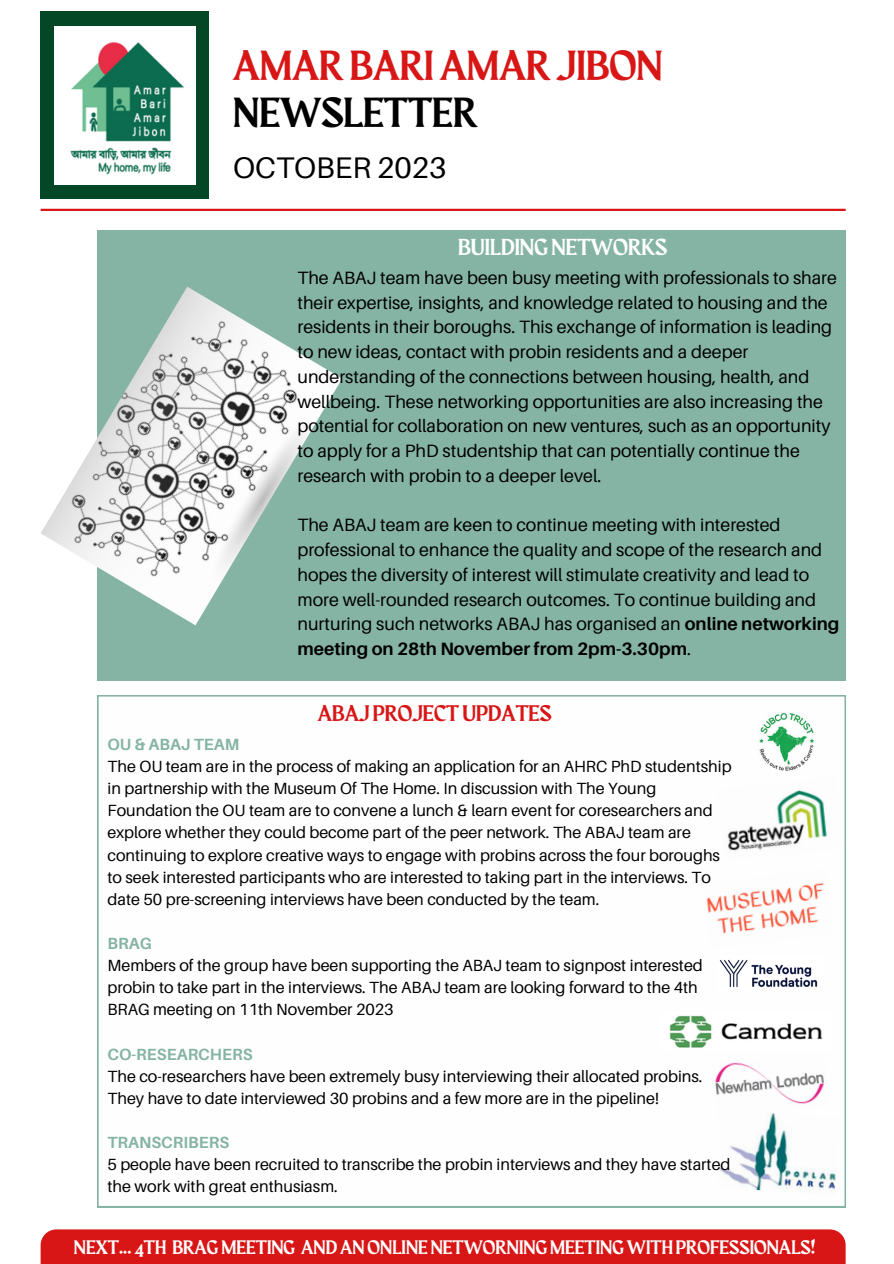
<style>
.page{position:relative;width:894px;height:1264px;background:#fff}
.page>*{position:absolute;margin:0;border:0;box-sizing:border-box;transform-origin:0 0}
.t1{font:42px "Maragsa Display";color:#d81616}
.t2{font:42px "Maragsa Display";color:#000}
.t3{font:29.85px "Aileron";color:#000}
.t4{font:23.1px "Maragsa Display";color:#fefefe}
.t5{font:22.5px "Maragsa Display";color:#d81616}
.t6{font:19.5px "Maragsa Display";color:#fff}
.t7{font:17.85px/24.8px "Aileron";color:#000}
.t8{font:16.2px/22px "Aileron";color:#000}
.t9{font:700 16.2px "Aileron";color:#85b4a4}
.s1{font-weight:700}
</style>
<div class="page">
<hr style="left:41px;top:209px;width:804px;height:2px;background:#d81616">
<div style="left:41px;top:1229px;width:804px;height:34px;background:#d81616"></div>
<div style="left:41px;top:11px;width:168px;height:188px;background:#034726"></div>
<img style="left:54px;top:27px;width:141px;height:157px">
<svg style="left:97px;top:695px;width:747px;height:511px"></svg>
<div style="left:97px;top:230px;width:748px;height:450px;background:#85b4a4"></div>
<img style="left:41px;top:286px;width:301px;height:339px">
<img style="left:717px;top:777px;width:126px;height:84px">
<img style="left:717px;top:1109px;width:122px;height:86px">
<img style="left:702px;top:868px;width:131px;height:81px">
<img style="left:717px;top:955px;width:106px;height:35px">
<img style="left:757px;top:712px;width:58px;height:59px">
<img style="left:711px;top:1051px;width:118px;height:66px">
<img style="left:660px;top:1012px;width:172px;height:38px">
<p class="t1" style="left:233px;top:47px;width:431px">AMAR BARIAMAR JIBON</p>
<p class="t2" style="left:233px;top:95px;width:246px">NEWSLETTER</p>
<p class="t3" style="left:233px;top:149px;width:215px">OCTOBER 2023</p>
<p class="t4" style="left:458px;top:237px;width:211px">BUILDINGNETWORKS</p>
<p class="t7" style="left:297px;top:265px;width:541px">The ABAJ team have been busy meeting with professionals to share their expertise, insights, and knowledge related to housing and the residents in their boroughs. This exchange of information is leading to new ideas, contact with probin residents and a deeper understanding of the connections between housing, health, and wellbeing. These networking opportunities are also increasing the potential for collaboration on new ventures, such as an opportunity to apply for a PhD studentship that can potentially continue the research with probin to a deeper level.</p>
<p class="t7" style="left:297px;top:512px;width:543px">The ABAJ team are keen to continue meeting with interested professional to enhance the quality and scope of the research and hopes the diversity of interest will stimulate creativity and lead to more well-rounded research outcomes. To continue building and nurturing such networks ABAJ has organised an <span class="s1">online networking meeting on 28th November from 2pm-3.30pm</span>.</p>
<p class="t5" style="left:318px;top:703px;width:235px">ABAJ PROJECT UPDATES</p>
<p class="t9" style="left:107px;top:734px;width:133px">OU &amp; ABAJ TEAM</p>
<p class="t8" style="left:107px;top:755px;width:625px">The OU team are in the process of making an application for an AHRC PhD studentship in partnership with the Museum Of The Home. In discussion with The Young Foundation the OU team are to convene a lunch &amp; learn event for coresearchers and explore whether they could become part of the peer network. The ABAJ team are continuing to explore creative ways to engage with probins across the four boroughs to seek interested participants who are interested to taking part in the interviews. To date 50 pre-screening interviews have been conducted by the team.</p>
<p class="t9" style="left:107px;top:933px;width:46px">BRAG</p>
<p class="t8" style="left:107px;top:954px;width:596px">Members of the group have been supporting the ABAJ team to signpost interested probin to take part in the interviews. The ABAJ team are looking forward to the 4th<br>BRAG meeting on 11th November 2023</p>
<p class="t9" style="left:107px;top:1043px;width:146px">CO-RESEARCHERS</p>
<p class="t8" style="left:107px;top:1064px;width:596px">The co-researchers have been extremely busy interviewing their allocated probins.<br>They have to date interviewed 30 probins and a few more are in the pipeline!</p>
<p class="t9" style="left:107px;top:1132px;width:123px">TRANSCRIBERS</p>
<p class="t8" style="left:107px;top:1152px;width:624px">5 people have been recruited to transcribe the probin interviews and they have started the work with great enthusiasm.</p>
<p class="t6" style="left:74px;top:1239px;width:742px">NEXT... 4TH BRAGMEETING ANDANONLINENETWORNINGMEETINGWITH PROFESSIONALS!</p>
</div>
